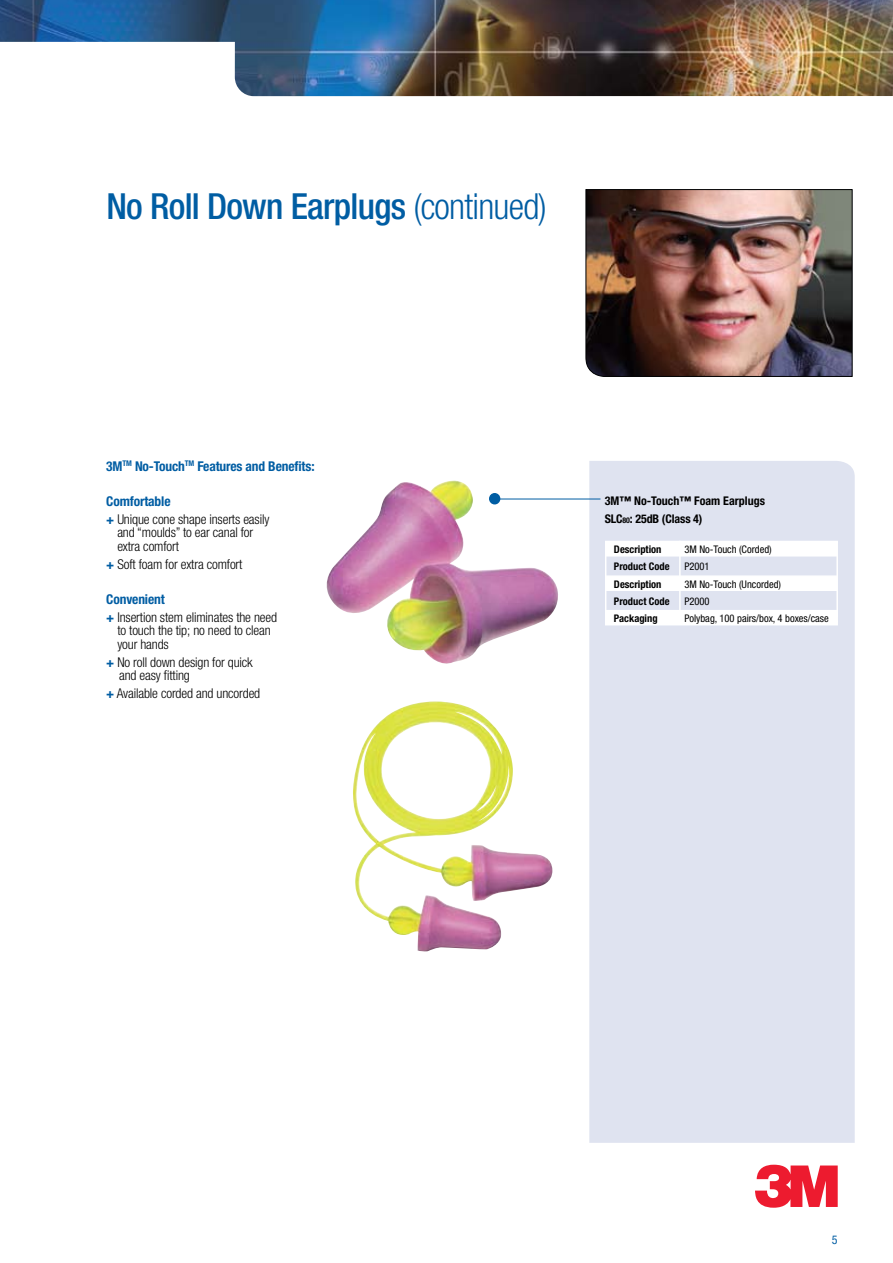
<style>
.page{position:relative;width:893px;height:1263px;background:#fff}
.page>*{position:absolute;margin:0;border:0;box-sizing:border-box;transform-origin:0 0}
.t1{font:500 condensed 36px "Helvetica Neue";letter-spacing:-.02em;color:#005da3}
.t2{font:300 condensed 13.5px/13.5px "Helvetica Neue";letter-spacing:-.01em;color:#000}
.t3{font:700 condensed 13.5px "Helvetica Neue";letter-spacing:-.01em;color:#005da3}
.t4{font:700 condensed 12px/18.6px "Helvetica Neue";color:#000}
.t5{font:condensed 12px "Helvetica Neue";color:#005da3}
.t6{font:condensed 10.5px "Helvetica Neue";color:#000}
.t7{font:700 condensed 10.5px "Helvetica Neue";color:#000}
.s1{font-weight:300}
.s2{font-weight:700;color:#005da3}
.s3{font-size:7.8px}
</style>
<div class="page">
<img style="left:0;top:0;width:893px;height:96px">
<svg style="left:755px;top:1165px;width:83px;height:43px"></svg>
<div style="left:589px;top:461px;width:266px;height:682px;background:#dfe3f0"></div>
<img style="left:326px;top:480px;width:233px;height:184px">
<img style="left:353px;top:701px;width:200px;height:251px">
<hr style="left:679px;top:541px;width:2px;height:82px;background:#fff">
<div style="left:605px;top:541px;width:233px;height:15px;background:#fff"></div>
<div style="left:605px;top:576px;width:233px;height:15px;background:#fff"></div>
<div style="left:605px;top:610px;width:233px;height:15px;background:#fff"></div>
<img style="left:586px;top:189px;width:266px;height:188px">
<hr style="left:490px;top:499px;width:110px;height:1px;background:#005da3">
<div style="left:490px;top:494px;width:10px;height:10px;background:#005da3;border-radius:50%"></div>
<div style="left:489px;top:493px;width:11px;height:11px;border:2px solid #005da3;border-radius:50%"></div>
<h1 class="t1" style="left:106px;top:185px;width:442px">No Roll Down Earplugs <span class="s1">(continued)</span></h1>
<p class="t3" style="left:106px;top:457px;width:210px">3M<sup>TM</sup> No-Touch<sup>TM</sup> Features and Benefits:</p>
<p class="t2" style="left:106px;top:492px;width:165px;line-height:17.7px"><span class="s2">Comfortable<br>+</span> Unique cone shape inserts easily</p>
<p class="t2" style="left:117px;top:526px;width:137px">and “moulds” to ear canal for extra comfort</p>
<p class="t2" style="left:106px;top:557px;width:138px"><span class="s2">+</span> Soft foam for extra comfort</p>
<p class="t2" style="left:106px;top:590px;width:172px;line-height:17.7px"><span class="s2">Convenient<br>+</span> Insertion stem eliminates the need</p>
<p class="t2" style="left:117px;top:624px;width:155px">to touch the tip; no need to clean your hands</p>
<p class="t2" style="left:119px;top:655px;width:135px;text-indent:-13px"><span class="s2">+</span> No roll down design for quick and easy fitting</p>
<p class="t2" style="left:106px;top:686px;width:155px"><span class="s2">+</span> Available corded and uncorded</p>
<p class="t4" style="left:605px;top:491px;width:162px">3M™ No-Touch™ Foam Earplugs<br>SLC<span class="s3">80</span>: 25dB (Class 4)</p>
<p class="t7" style="left:614px;top:543px;width:49px">Description</p>
<p class="t6" style="left:684px;top:543px;width:89px">3M No-Touch (Corded)</p>
<p class="t7" style="left:614px;top:560px;width:57px">Product Code</p>
<p class="t6" style="left:684px;top:561px;width:27px">P2001</p>
<p class="t7" style="left:614px;top:578px;width:49px">Description</p>
<p class="t6" style="left:684px;top:578px;width:98px">3M No-Touch (Uncorded)</p>
<p class="t7" style="left:614px;top:595px;width:57px">Product Code</p>
<p class="t6" style="left:684px;top:595px;width:27px">P2000</p>
<p class="t7" style="left:614px;top:612px;width:45px">Packaging</p>
<p class="t6" style="left:684px;top:612px;width:146px">Polybag, 100 pairs/box, 4 boxes/case</p>
<p class="t5" style="left:832px;top:1233px;width:7px">5</p>
</div>
